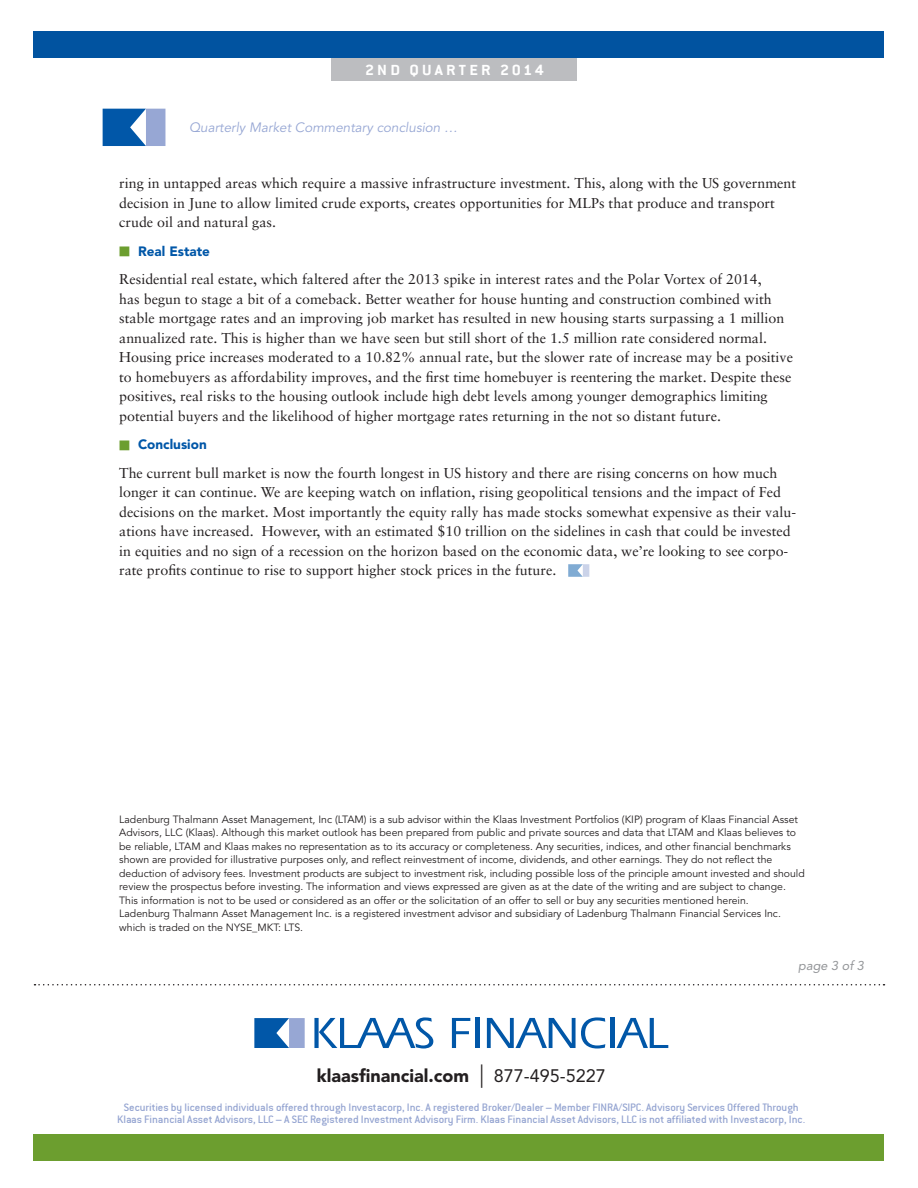
<style>
.page{position:relative;width:918px;height:1188px;background:#fff}
.page>*{position:absolute;margin:0;border:0;box-sizing:border-box;transform-origin:0 0}
.t1{font:900 18px "Avenir";color:#231f20}
.t2{font:700 16.2px "Conduit ITC";letter-spacing:.175em;color:#fff;scale:1.11 1}
.BODY_commentary{font:14.25px/19.5px "Sabon";color:#231f20}
.t3{font:italic 13.5px "Avenir";color:#97a7d4}
.BODY_commentary-2{font:900 13.5px "Avenir";color:#0157a8}
.t4{font:italic 12.75px "Avenir";color:#939598}
.t5{font:12px/12px "Conduit ITC";color:#94a4d1;text-align:center}
.t6{font:10.5px/13.5px "Avenir";color:#231f20}
.s1{font-family:"Universal Newswith Comm Pi";font-weight:400;font-size:19.5px;color:#6c9e2f}
.s2{font-weight:400;font-size:23.4px}
.s3{font-weight:400}
</style>
<div class="page">
<div style="left:34px;top:32px;width:850px;height:26px;background:#0153a0"></div>
<div style="left:34px;top:1134px;width:850px;height:27px;background:#6c9e2f"></div>
<svg style="left:314px;top:1017px;width:119px;height:32px"></svg>
<svg style="left:452px;top:1018px;width:18px;height:30px"></svg>
<hr style="left:476px;top:1018px;width:4px;height:30px;background:#0157a8">
<svg style="left:487px;top:1017px;width:118px;height:32px"></svg>
<hr style="left:611px;top:1018px;width:4px;height:30px;background:#0157a8">
<svg style="left:617px;top:1018px;width:51px;height:30px"></svg>
<svg style="left:254px;top:1018px;width:51px;height:30px;background:#5286c1"></svg>
<svg style="left:34px;top:984px;width:850px;height:2px"></svg>
<svg style="left:103px;top:109px;width:62px;height:37px;background:#4f85c0"></svg>
<div style="left:332px;top:58px;width:246px;height:23px;background:#bcbdc0"></div>
<svg style="left:568px;top:564px;width:21px;height:13px"></svg>
<p class="t2" style="left:365px;top:61px;width:163px">2ND QUARTER 2014</p>
<p class="t3" style="left:189px;top:120px;width:270px">Quarterly Market Commentary conclusion …</p>
<p class="BODY_commentary" style="left:119px;top:173px;width:678px">ring in untapped areas which require a massive infrastructure investment. This, along with the US government decision in June to allow limited crude exports, creates opportunities for MLPs that produce and transport crude oil and natural gas.</p>
<p class="BODY_commentary-2" style="left:119px;top:243px;width:92px"><span class="s1">n</span> Real Estate</p>
<p class="BODY_commentary" style="left:119px;top:269px;width:675px">Residential real estate, which faltered after the 2013 spike in interest rates and the Polar Vortex of 2014,<br>has begun to stage a bit of a comeback. Better weather for house hunting and construction combined with stable mortgage rates and an improving job market has resulted in new housing starts surpassing a 1 million annualized rate. This is higher than we have seen but still short of the 1.5 million rate considered normal.<br>Housing price increases moderated to a 10.82% annual rate, but the slower rate of increase may be a positive to homebuyers as affordability improves, and the first time homebuyer is reentering the market. Despite these positives, real risks to the housing outlook include high debt levels among younger demographics limiting potential buyers and the likelihood of higher mortgage rates returning in the not so distant future.</p>
<p class="BODY_commentary-2" style="left:119px;top:436px;width:89px"><span class="s1">n</span> Conclusion</p>
<p class="BODY_commentary" style="left:119px;top:463px;width:678px">The current bull market is now the fourth longest in US history and there are rising concerns on how much longer it can continue. We are keeping watch on inflation, rising geopolitical tensions and the impact of Fed decisions on the market. Most importantly the equity rally has made stocks somewhat expensive as their valu&shy;ations have increased. However, with an estimated $10 trillion on the sidelines in cash that could be invested in equities and no sign of a recession on the horizon based on the economic data, we’re looking to see corpo&shy;rate profits continue to rise to support higher stock prices in the future.</p>
<p class="t6" style="left:119px;top:813px;width:687px">Ladenburg Thalmann Asset Management, Inc (LTAM) is a sub advisor within the Klaas Investment Portfolios (KIP) program of Klaas Financial Asset Advisors, LLC (Klaas). Although this market outlook has been prepared from public and private sources and data that LTAM and Klaas believes to be reliable, LTAM and Klaas makes no representation as to its accuracy or completeness. Any securities, indices, and other financial benchmarks shown are provided for illustrative purposes only, and reflect reinvestment of income, dividends, and other earnings. They do not reflect the deduction of advisory fees. Investment products are subject to investment risk, including possible loss of the principle amount invested and should review the prospectus before investing. The information and views expressed are given as at the date of the writing and are subject to change.<br>This information is not to be used or considered as an offer or the solicitation of an offer to sell or buy any securities mentioned herein.<br>Ladenburg Thalmann Asset Management Inc. is a registered investment advisor and subsidiary of Ladenburg Thalmann Financial Services Inc. which is traded on the NYSE_MKT: LTS.</p>
<p class="t1" style="left:317px;top:1064px;width:291px">klaasfinancial.com <span class="s2">|</span> <span class="s3">877-495-5227</span></p>
<p class="t4" style="left:798px;top:958px;width:67px">page 3 of 3</p>
<p class="t5" style="left:117px;top:1101px;width:690px">Securities by licensed individuals offered through Investacorp, Inc. A registered Broker/Dealer – Member FINRA/SIPC. Advisory Services Offered Through<br>Klaas Financial Asset Advisors, LLC – A SEC Registered Investment Advisory Firm. Klaas Financial Asset Advisors, LLC is not affiliated with Investacorp, Inc.</p>
</div>
